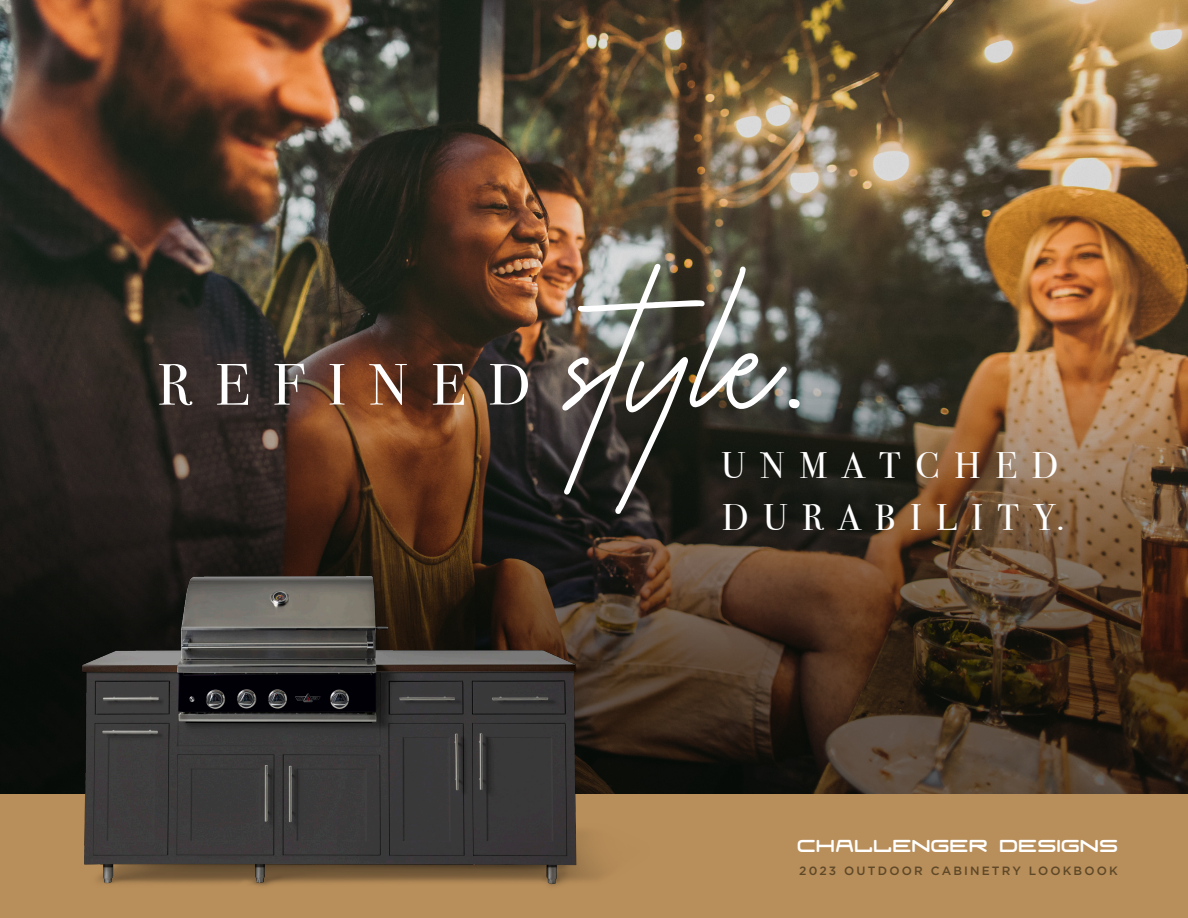
<style>
.page{position:relative;width:1188px;height:918px;background:#fff}
.page>*{position:absolute;margin:0;border:0;box-sizing:border-box;transform-origin:0 0}
.t1{font:277.2px "Batternia";color:#fff}
.t2{font:58.35px "Bodoni Svty Two ITCTT";letter-spacing:.4em;color:#fff}
.t3{font:41.4px "Fraulein";color:#fff}
.t4{font:36.9px "Bodoni Svty Two ITCTT";letter-spacing:.39em;color:#fff}
.t5{font:500 12px "Gotham";letter-spacing:.18em;color:#5e4828}
</style>
<div class="page">
<img style="left:0;top:0;width:1188px;height:332px">
<img style="left:0;top:332px;width:1188px;height:463px">
<div style="left:0;top:795px;width:1188px;height:123px;background:#b88e5a"></div>
<img style="left:32px;top:541px;width:624px;height:345px">
<p class="t2" style="left:158px;top:337px;width:374px">REFINED</p>
<p class="t1" style="left:571px;top:211px;width:236px">style.</p>
<p class="t4" style="left:721px;top:436px;width:338px">UNMATCHED</p>
<p class="t4" style="left:722px;top:488px;width:345px">DURABILITY.</p>
<p class="t3" style="left:796px;top:814px;width:323px">CHALLENGER DESIGNS</p>
<p class="t5" style="left:799px;top:863px;width:320px">2023 OUTDOOR CABINETRY LOOKBOOK</p>
</div>
